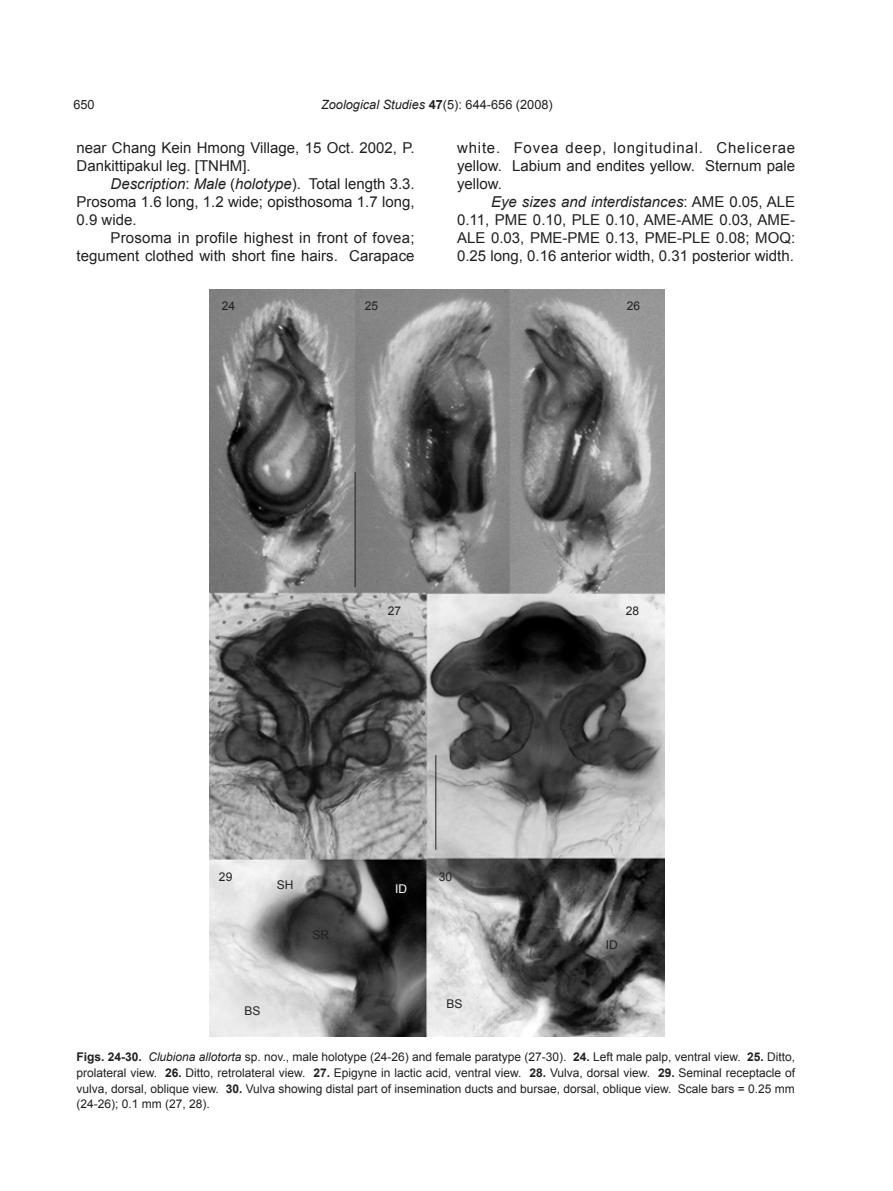
<style>
.page{position:relative;width:893px;height:1191px;background:#fff}
.page>*{position:absolute;margin:0;border:0;box-sizing:border-box;transform-origin:0 0}
.t1{font:15px/18px "Arial";color:#231f20;text-align:justify}
.t2{font:italic 12.75px "Arial";color:#231f20}
.t3{font:12.75px "Arial";color:#231f20}
.t4{font:12px/15.8px "Arial";color:#231f20;text-align:justify}
.t5{font:12px "Arial";color:#fff}
.s1{font-weight:700;font-style:normal}
.s2{font-style:normal}
.s3{font-style:italic}
.s4{font-weight:700}
</style>
<div class="page">
<img style="left:210px;top:289px;width:455px;height:747px">
<hr style="left:355px;top:472px;width:1px;height:115px;background:#231f20">
<hr style="left:435px;top:755px;width:1px;height:94px;background:#231f20">
<p class="t3" style="left:73px;top:96px;width:23px">650</p>
<p class="t2" style="left:321px;top:96px;width:233px">Zoological Studies <span class="s1">47</span><span class="s2">(5): 644-656 (2008)</span></p>
<p class="t1" style="left:77px;top:139px;width:340px">near Chang Kein Hmong Village, 15 Oct. 2002, P.<br>Dankittipakul leg. [TNHM].</p>
<p class="t1" style="left:77px;top:175px;width:340px;text-indent:34px"><span class="s3">Description</span>: <span class="s3">Male</span> (<span class="s3">holotype</span>). Total length 3.3.<br>Prosoma 1.6 long, 1.2 wide; opisthosoma 1.7 long, 0.9 wide.</p>
<p class="t1" style="left:77px;top:229px;width:339px;text-align:right">Prosoma in profile highest in front of fovea; tegument clothed with short fine hairs. Carapace</p>
<p class="t1" style="left:457px;top:139px;width:340px">white. Fovea deep, longitudinal. Chelicerae yellow. Labium and endites yellow. Sternum pale yellow.</p>
<p class="t1" style="left:457px;top:193px;width:340px;text-indent:34px"><span class="s3">Eye sizes and interdistances</span>: AME 0.05, ALE 0.11, PME 0.10, PLE 0.10, AME-AME 0.03, AME-ALE 0.03, PME-PME 0.13, PME-PLE 0.08; MOQ:<br>0.25 long, 0.16 anterior width, 0.31 posterior width.</p>
<p class="t4" style="left:222px;top:298px;width:15px">24</p>
<p class="t4" style="left:365px;top:298px;width:15px">25</p>
<p class="t4" style="left:627px;top:298px;width:15px">26</p>
<p class="t4" style="left:388px;top:603px;width:15px">27</p>
<p class="t4" style="left:626px;top:603px;width:15px">28</p>
<p class="t4" style="left:219px;top:868px;width:15px">29</p>
<p class="t4" style="left:277px;top:876px;width:18px">SH</p>
<p class="t4" style="left:313px;top:926px;width:18px">SR</p>
<p class="t4" style="left:244px;top:1002px;width:18px">BS</p>
<p class="t5" style="left:395px;top:881px;width:13px">ID</p>
<p class="t4" style="left:439px;top:868px;width:15px">30</p>
<p class="t4" style="left:446px;top:995px;width:18px">BS</p>
<p class="t4" style="left:606px;top:936px;width:13px">ID</p>
<p class="t4" style="left:77px;top:1049px;width:720px"><span class="s4">Figs. 24-30.</span> <span class="s3">Clubiona allotorta</span> sp. nov., male holotype (24-26) and female paratype (27-30). <span class="s4">24.</span> Left male palp, ventral view. <span class="s4">25.</span> Ditto, prolateral view. <span class="s4">26.</span> Ditto, retrolateral view. <span class="s4">27.</span> Epigyne in lactic acid, ventral view. <span class="s4">28.</span> Vulva, dorsal view. <span class="s4">29.</span> Seminal receptacle of vulva, dorsal, oblique view. <span class="s4">30.</span> Vulva showing distal part of insemination ducts and bursae, dorsal, oblique view. Scale bars = 0.25 mm (24-26); 0.1 mm (27, 28).</p>
</div>
